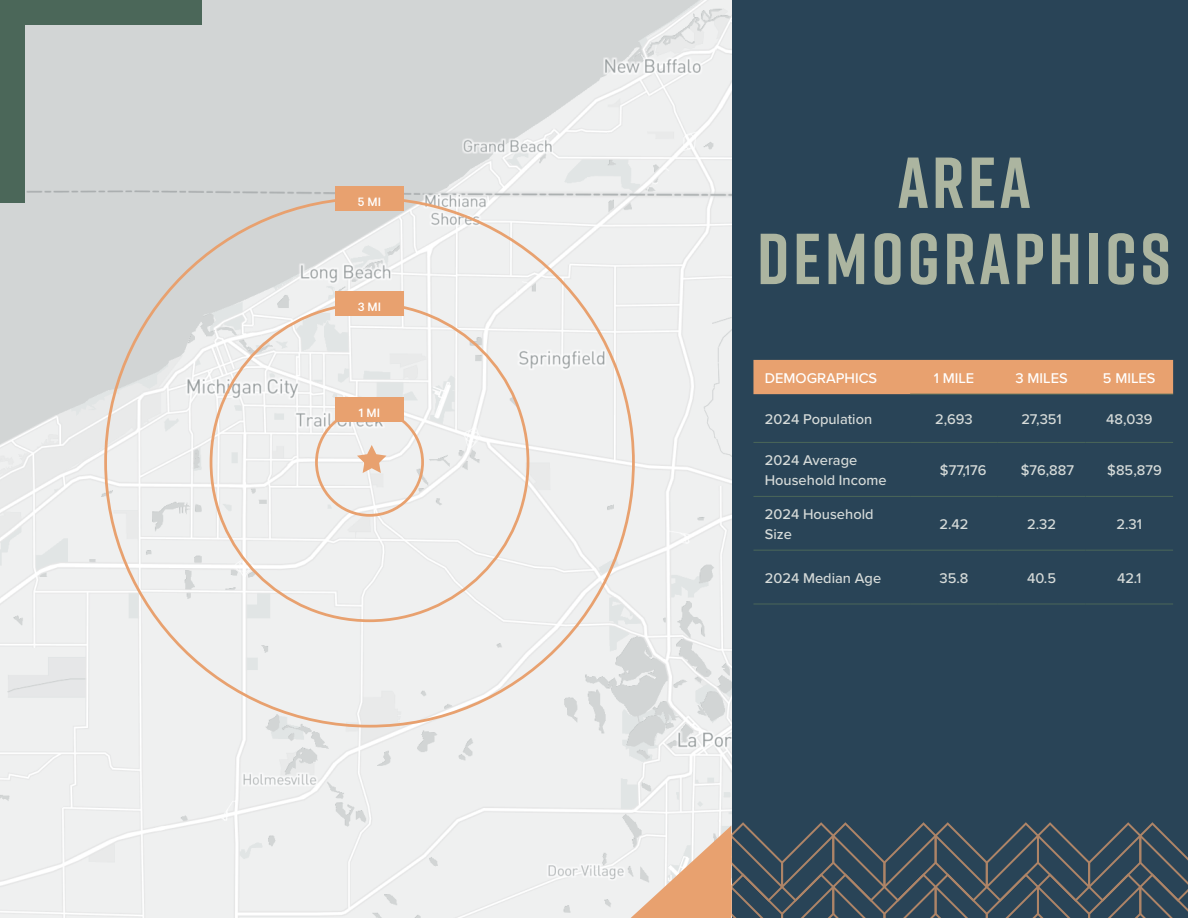
<style>
.page{position:relative;width:1188px;height:918px;background:#fff}
.page>*{position:absolute;margin:0;border:0;box-sizing:border-box;transform-origin:0 0}
.t1{font:700 72px/76.2px "Rift";letter-spacing:.05em;color:#acb5a0;text-align:center}
.t2{font:500 14.55px/19.5px "Proxima Nova";color:#d7dcda}
.t3{font:500 14.55px "Proxima Nova";color:#fff}
.t4{font:500 13.8px "Calibre";color:#fff}
</style>
<div class="page">
<div style="left:731px;top:0;width:457px;height:918px;background:#294457"></div>
<img style="left:0;top:0;width:731px;height:918px">
<div style="left:335px;top:186px;width:69px;height:25px;background:#e8a16f"></div>
<div style="left:335px;top:291px;width:69px;height:25px;background:#e8a16f"></div>
<div style="left:315px;top:408px;width:109px;height:109px;border:3px solid #e8a16f;border-radius:50%"></div>
<div style="left:335px;top:397px;width:69px;height:25px;background:#e8a16f"></div>
<div style="left:0;top:1px;width:25px;height:202px;background:#4b6759"></div>
<div style="left:0;top:0;width:202px;height:24px;background:#4b6759"></div>
<svg style="left:631px;top:822px;width:557px;height:96px"></svg>
<svg style="left:357px;top:445px;width:29px;height:28px"></svg>
<div style="left:753px;top:360px;width:420px;height:34px;background:#e8a16f"></div>
<hr style="left:910px;top:394px;width:88px;height:1px;background:#4b6758">
<hr style="left:998px;top:394px;width:87px;height:1px;background:#4b6758">
<hr style="left:1085px;top:394px;width:88px;height:1px;background:#4b6758">
<hr style="left:753px;top:604px;width:157px;height:1px;background:#4b6759">
<hr style="left:910px;top:604px;width:88px;height:1px;background:#4b6759">
<hr style="left:998px;top:604px;width:87px;height:1px;background:#4b6759">
<hr style="left:1085px;top:604px;width:88px;height:1px;background:#4b6759">
<hr style="left:753px;top:550px;width:157px;height:1px;background:#4b6759">
<hr style="left:910px;top:550px;width:88px;height:1px;background:#4b6759">
<hr style="left:998px;top:550px;width:87px;height:1px;background:#4b6759">
<hr style="left:1085px;top:550px;width:88px;height:1px;background:#4b6759">
<hr style="left:753px;top:442px;width:157px;height:1px;background:#4b6759">
<hr style="left:910px;top:442px;width:88px;height:1px;background:#4b6759">
<hr style="left:998px;top:442px;width:87px;height:1px;background:#4b6759">
<hr style="left:1085px;top:442px;width:88px;height:1px;background:#4b6759">
<hr style="left:753px;top:496px;width:157px;height:1px;background:#4b6759">
<hr style="left:910px;top:496px;width:88px;height:1px;background:#4b6759">
<hr style="left:998px;top:496px;width:87px;height:1px;background:#4b6759">
<hr style="left:1085px;top:496px;width:88px;height:1px;background:#4b6759">
<p class="t4" style="left:358px;top:193px;width:25px">5 MI</p>
<p class="t4" style="left:358px;top:299px;width:25px">3 MI</p>
<p class="t4" style="left:359px;top:404px;width:23px">1 MI</p>
<h1 class="t1" style="left:757px;top:143px;width:415px">AREA<br>DEMOGRAPHICS</h1>
<p class="t3" style="left:765px;top:367px;width:114px">DEMOGRAPHICS</p>
<p class="t3" style="left:934px;top:367px;width:42px">1 MILE</p>
<p class="t3" style="left:1016px;top:367px;width:54px">3 MILES</p>
<p class="t3" style="left:1103px;top:367px;width:54px">5 MILES</p>
<p class="t2" style="left:765px;top:409px;width:109px">2024 Population</p>
<p class="t2" style="left:935px;top:409px;width:39px">2,693</p>
<p class="t2" style="left:1021px;top:409px;width:42px">27,351</p>
<p class="t2" style="left:1106px;top:409px;width:48px">48,039</p>
<p class="t2" style="left:765px;top:450px;width:123px">2024 Average<br>Household Income</p>
<p class="t2" style="left:940px;top:460px;width:48px">$77,176</p>
<p class="t2" style="left:1021px;top:460px;width:55px">$76,887</p>
<p class="t2" style="left:1107px;top:460px;width:56px">$85,879</p>
<p class="t2" style="left:765px;top:504px;width:110px">2024 Household<br>Size</p>
<p class="t2" style="left:939px;top:514px;width:31px">2.42</p>
<p class="t2" style="left:1027px;top:514px;width:31px">2.32</p>
<p class="t2" style="left:1116px;top:514px;width:27px">2.31</p>
<p class="t2" style="left:765px;top:568px;width:118px">2024 Median Age</p>
<p class="t2" style="left:939px;top:568px;width:31px">35.8</p>
<p class="t2" style="left:1027px;top:568px;width:31px">40.5</p>
<p class="t2" style="left:1117px;top:568px;width:26px">42.1</p>
</div>
